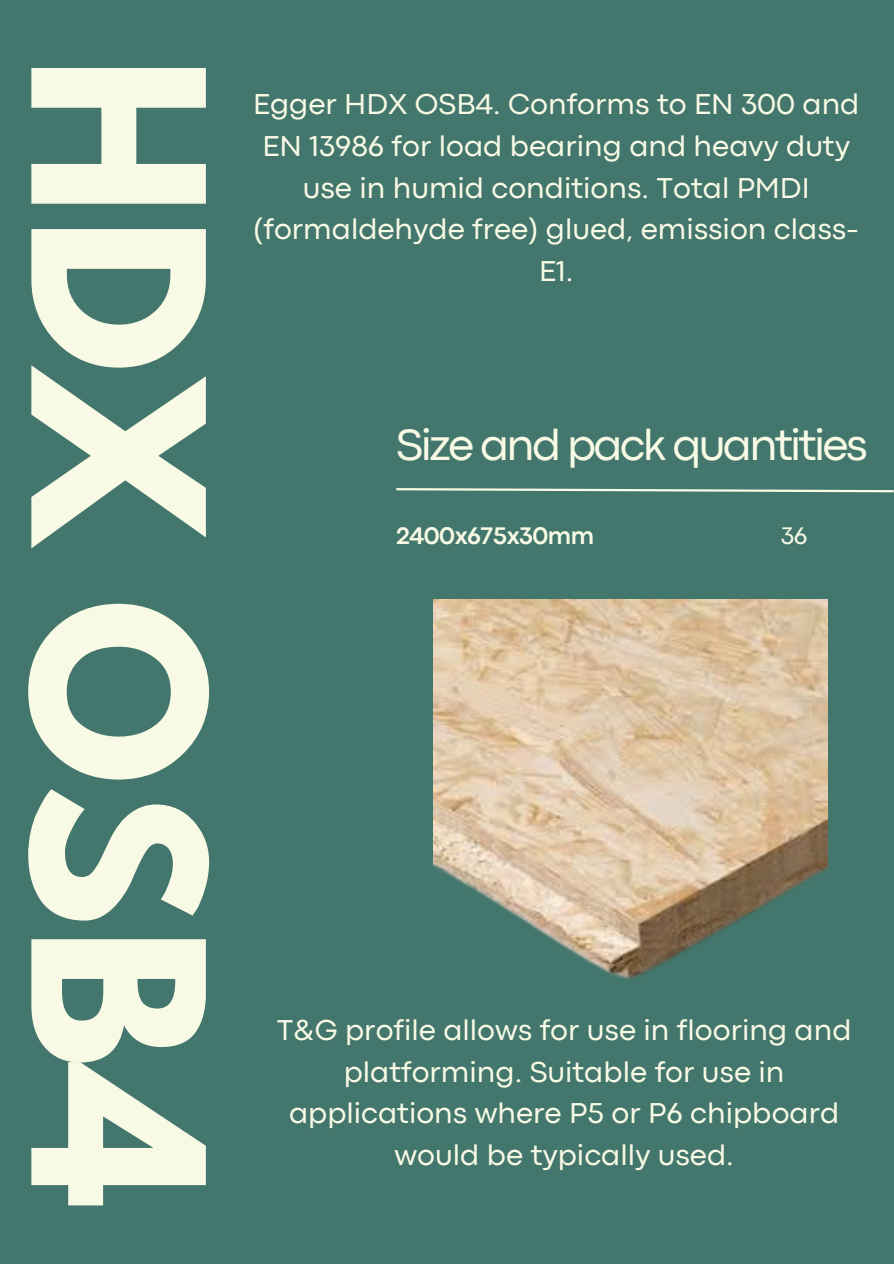
<style>
.page{position:relative;width:894px;height:1264px;background:#fff}
.page>*{position:absolute;margin:0;border:0;box-sizing:border-box;transform-origin:0 0}
.t1{font:700 211.35px "League Spartan";color:#f8fae5}
.t2{font:45.6px "Codec Pro";letter-spacing:-.06em;color:#f8fae5}
.t3{font:30px/41.7px "Codec Pro";color:#f8fae5;text-align:center}
.t4{font:700 25.05px "Codec Pro";letter-spacing:-.02em;color:#f8fae5}
.t5{font:25.05px "Codec Pro";color:#f8fae5}
</style>
<div class="page">
<div style="left:0;top:0;width:893px;height:1263px;background:#43766c"></div>
<svg style="left:396px;top:488px;width:497px;height:5px"></svg>
<img style="left:433px;top:600px;width:394px;height:379px">
<h3 class="t1" style="left:222px;top:55px;width:1159px;rotate:90deg">HDX OSB4</h3>
<p class="t3" style="left:253px;top:86px;width:607px">Egger HDX OSB4. Conforms to EN 300 and<br>EN 13986 for load bearing and heavy duty use in humid conditions. Total PMDI (formaldehyde free) glued, emission class-<br>E1.</p>
<h2 class="t2" style="left:396px;top:428px;width:473px">Size and pack quantities</h2>
<p class="t4" style="left:396px;top:526px;width:199px">2400x675x30mm</p>
<p class="t5" style="left:780px;top:526px;width:28px">36</p>
<h3 class="t3" style="left:277px;top:1011px;width:576px">T&amp;G profile allows for use in flooring and platforming. Suitable for use in applications where P5 or P6 chipboard would be typically used.</h3>
</div>
